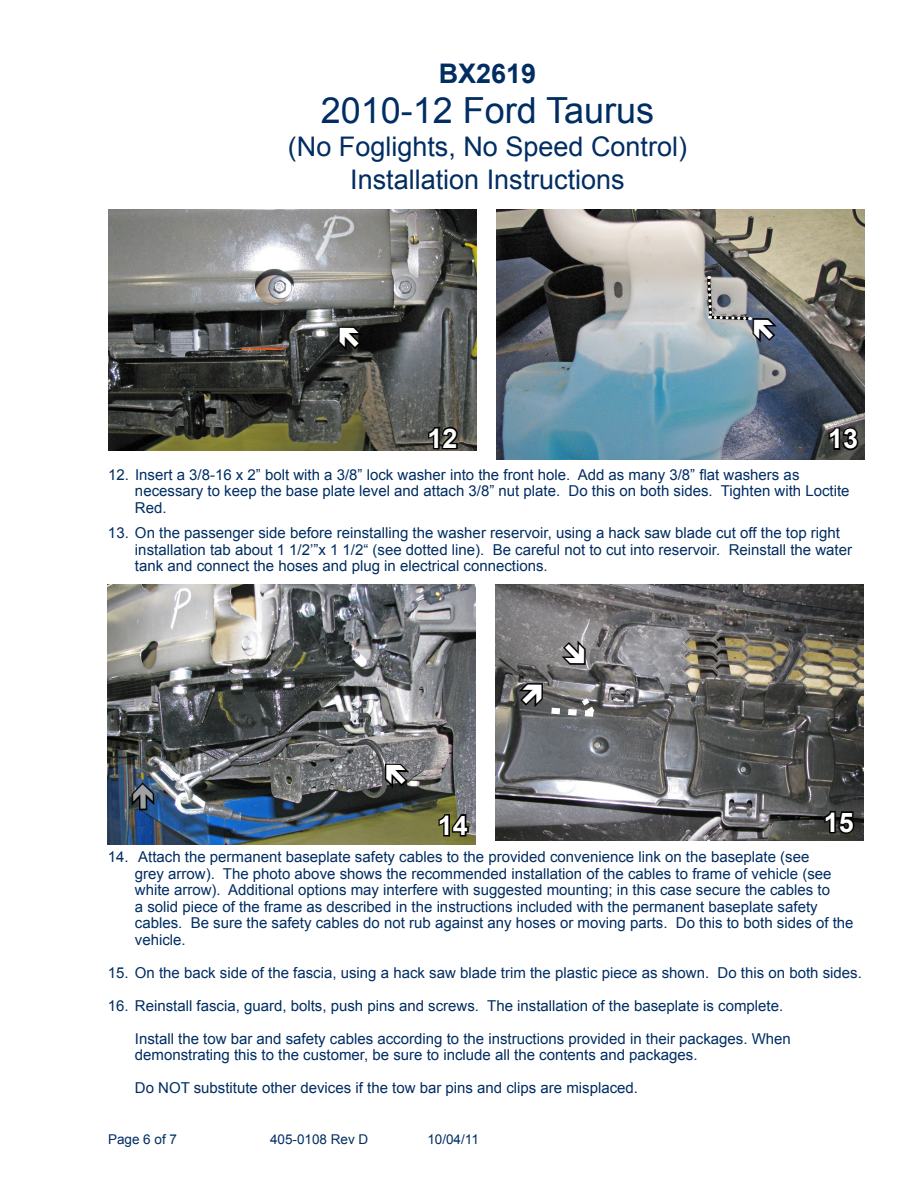
<style>
.page{position:relative;width:918px;height:1188px;background:#fff}
.page>*{position:absolute;margin:0;border:0;box-sizing:border-box;transform-origin:0 0}
.t1{font:36px "Arial";color:#002d62}
.t2{font:27px/32.4px "Arial";color:#002d62;text-align:center}
.t3{font:700 27px "Arial";color:#fff}
.t4{font:700 27px "Arial";color:#002d62}
.t5{font:15px/16.5px "Arial";color:#002d62}
.t6{font:13.5px "Arial";color:#002d62}
</style>
<div class="page">
<img style="left:108px;top:210px;width:368px;height:241px">
<svg style="left:427px;top:425px;width:33px;height:26px"></svg>
<img style="left:497px;top:210px;width:368px;height:249px">
<svg style="left:827px;top:425px;width:34px;height:27px"></svg>
<img style="left:108px;top:585px;width:368px;height:260px">
<svg style="left:437px;top:811px;width:33px;height:27px"></svg>
<img style="left:495px;top:585px;width:368px;height:255px">
<svg style="left:823px;top:810px;width:34px;height:25px"></svg>
<svg style="left:337px;top:324px;width:29px;height:30px"></svg>
<img style="left:706px;top:274px;width:74px;height:72px">
<svg style="left:129px;top:780px;width:28px;height:32px"></svg>
<svg style="left:383px;top:761px;width:30px;height:31px"></svg>
<svg style="left:515px;top:682px;width:85px;height:39px"></svg>
<svg style="left:558px;top:637px;width:29px;height:30px"></svg>
<h2 class="t4" style="left:439px;top:55px;width:99px">BX2619</h2>
<h1 class="t1" style="left:321px;top:87px;width:335px">2010-12 Ford Taurus</h1>
<h2 class="t2" style="left:288px;top:131px;width:401px">(No Foglights, No Speed Control)<br>Installation Instructions</h2>
<h2 class="t3" style="left:428px;top:420px;width:32px">12</h2>
<h2 class="t3" style="left:828px;top:421px;width:32px">13</h2>
<p class="t5" style="left:135px;top:466px;width:716px;text-indent:-27px">12. Insert a 3/8-16 x 2” bolt with a 3/8” lock washer into the front hole. Add as many 3/8” flat washers as necessary to keep the base plate level and attach 3/8” nut plate. Do this on both sides. Tighten with Loctite<br>Red.</p>
<p class="t5" style="left:135px;top:525px;width:719px;text-indent:-27px">13. On the passenger side before reinstalling the washer reservoir, using a hack saw blade cut off the top right installation tab about 1 1/2’”x 1 1/2“ (see dotted line). Be careful not to cut into reservoir. Reinstall the water tank and connect the hoses and plug in electrical connections.</p>
<h2 class="t3" style="left:438px;top:808px;width:32px">14</h2>
<h2 class="t3" style="left:824px;top:804px;width:32px">15</h2>
<p class="t5" style="left:135px;top:849px;width:720px;text-indent:-27px">14. Attach the permanent baseplate safety cables to the provided convenience link on the baseplate (see<br>grey arrow). The photo above shows the recommended installation of the cables to frame of vehicle (see white arrow). Additional options may interfere with suggested mounting; in this case secure the cables to<br>a solid piece of the frame as described in the instructions included with the permanent baseplate safety cables. Be sure the safety cables do not rub against any hoses or moving parts. Do this to both sides of the vehicle.</p>
<p class="t5" style="left:108px;top:964px;width:756px">15. On the back side of the fascia, using a hack saw blade trim the plastic piece as shown. Do this on both sides.</p>
<p class="t5" style="left:135px;top:989px;width:658px;line-height:33px;text-indent:-27px">16. Reinstall fascia, guard, bolts, push pins and screws. The installation of the baseplate is complete.<br>Install the tow bar and safety cables according to the instructions provided in their packages. When</p>
<p class="t5" style="left:135px;top:1047px;width:564px">demonstrating this to the customer, be sure to include all the contents and packages.</p>
<p class="t5" style="left:135px;top:1080px;width:505px">Do NOT substitute other devices if the tow bar pins and clips are misplaced.</p>
<p class="t6" style="left:108px;top:1130px;width:71px">Page 6 of 7</p>
<p class="t6" style="left:270px;top:1130px;width:100px">405-0108 Rev D</p>
<p class="t6" style="left:427px;top:1130px;width:53px">10/04/11</p>
</div>
